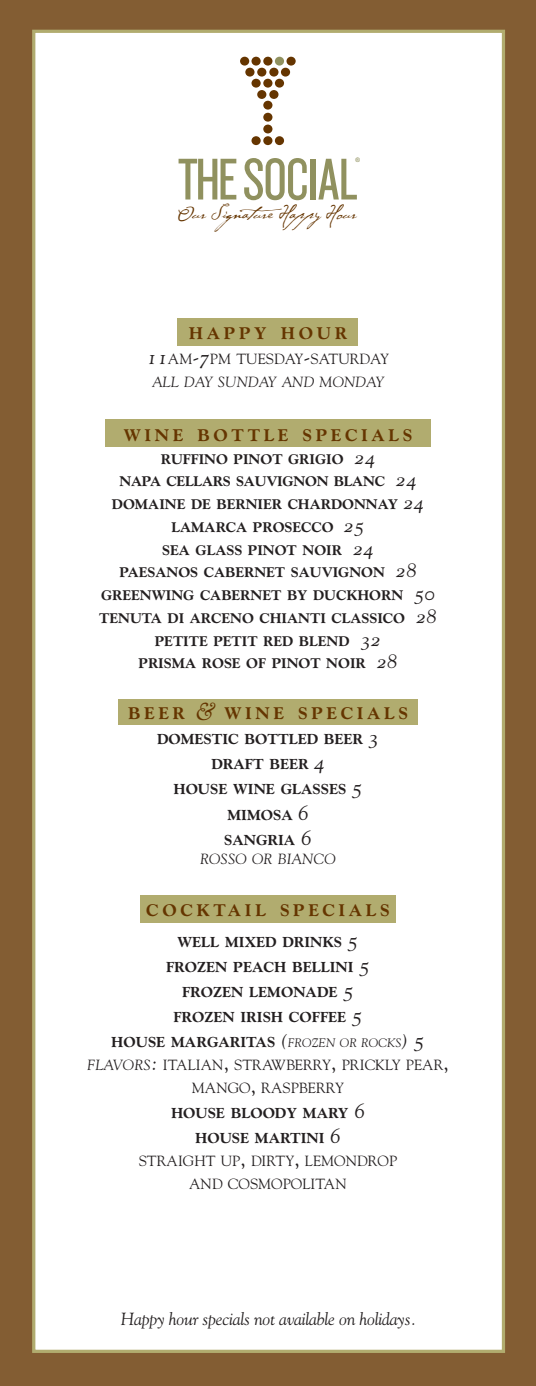
<style>
.page{position:relative;width:536px;height:1386px;background:#835d33}
.page>*{position:absolute;margin:0;border:0;box-sizing:border-box;transform-origin:0 0}
.t1{font:19.95px "Cezanne";color:#653500}
.t2{font:italic 17.5px "Goudy";letter-spacing:-.01em;color:#231f20}
.t3{font:800 17.15px "Goudy";letter-spacing:.215em;color:#653500}
.t4{font:800 14.7px "Goudy";color:#231f20}
.t5{font:14.7px/22.8px "Goudy";color:#231f20;text-align:center}
.t6{font:14.7px/22.8px "Goudy Italic Os F";color:#231f20;text-align:center}
.t7{font:italic 14.7px/19.2px "Goudy";color:#231f20;text-align:center}
.t8{font:800 14.17px "Goudy";color:#231f20}
.t9{font:800 6.12px "Gill Sans";color:#90915f}
.s1{font-size:21px}
.s2{font-family:"Goudy"}
.s3{font-family:"Goudy";font-size:21px}
.s4{font-family:"Goudy Italic Os F";font-weight:400;font-size:20.3px}
.s5{font-family:"Goudy Italic Os F";font-weight:400;font-size:24.5px}
.s6{font-family:"Goudy Italic Os F";font-weight:400;font-size:21px}
.s7{font-weight:800;font-style:normal}
.s8{font-family:"Goudy Italic Os F";font-style:normal;font-size:21px}
.s9{font-weight:400;font-style:italic;font-size:17.5px}
.s10{font-weight:400;font-style:italic;font-size:12.25px}
.s11{font-family:"Goudy Italic Os F"}
.s12{font-family:"Goudy Italic Os F";font-size:21px}
</style>
<div class="page">
<div style="left:32px;top:30px;width:473px;height:1323px;background:#fff;border:3px solid #b1ac6f"></div>
<div style="left:118px;top:699px;width:300px;height:26px;background:#b1ac6f"></div>
<div style="left:105px;top:419px;width:325px;height:27px;background:#b1ac6f"></div>
<div style="left:140px;top:896px;width:255px;height:27px;background:#b1ac6f"></div>
<div style="left:178px;top:319px;width:180px;height:27px;background:#b1ac6f"></div>
<div style="left:245px;top:68px;width:9px;height:9px;background:#653500;border-radius:50%"></div>
<div style="left:263px;top:57px;width:9px;height:9px;background:#653500;border-radius:50%"></div>
<div style="left:275px;top:57px;width:9px;height:9px;background:#90915f;border-radius:50%"></div>
<div style="left:269px;top:68px;width:9px;height:9px;background:#653500;border-radius:50%"></div>
<div style="left:251px;top:57px;width:9px;height:9px;background:#653500;border-radius:50%"></div>
<div style="left:257px;top:68px;width:9px;height:9px;background:#653500;border-radius:50%"></div>
<div style="left:251px;top:79px;width:9px;height:9px;background:#653500;border-radius:50%"></div>
<div style="left:286px;top:57px;width:9px;height:9px;background:#653500;border-radius:50%"></div>
<div style="left:281px;top:68px;width:9px;height:9px;background:#653500;border-radius:50%"></div>
<div style="left:240px;top:57px;width:9px;height:9px;background:#653500;border-radius:50%"></div>
<div style="left:263px;top:79px;width:9px;height:9px;background:#653500;border-radius:50%"></div>
<div style="left:275px;top:79px;width:9px;height:9px;background:#653500;border-radius:50%"></div>
<div style="left:257px;top:90px;width:9px;height:9px;background:#653500;border-radius:50%"></div>
<div style="left:269px;top:90px;width:9px;height:9px;background:#653500;border-radius:50%"></div>
<div style="left:263px;top:101px;width:9px;height:9px;background:#653500;border-radius:50%"></div>
<div style="left:263px;top:113px;width:9px;height:9px;background:#653500;border-radius:50%"></div>
<div style="left:263px;top:136px;width:9px;height:9px;background:#653500;border-radius:50%"></div>
<div style="left:251px;top:136px;width:9px;height:9px;background:#653500;border-radius:50%"></div>
<div style="left:275px;top:136px;width:9px;height:9px;background:#653500;border-radius:50%"></div>
<div style="left:263px;top:125px;width:9px;height:8px;background:#653500;border-radius:50%"></div>
<svg style="left:178px;top:159px;width:58px;height:41px"></svg>
<svg style="left:244px;top:158px;width:62px;height:42px"></svg>
<div style="left:310px;top:159px;width:5px;height:41px;background:#90915f"></div>
<svg style="left:318px;top:159px;width:39px;height:41px"></svg>
<p class="t9" style="left:355px;top:155px;width:6px">®</p>
<p class="t1" style="left:177px;top:200px;width:181px">Our Signature Happy Hour</p>
<p class="t3" style="left:189px;top:323px;width:160px">HAPPY HOUR</p>
<p class="t6" style="left:147px;top:347px;width:243px"><span class="s1">11</span><span class="s2">AM</span><span class="s3">-</span><span class="s1">7</span><span class="s2">PM TUESDAY</span><span class="s3">-</span><span class="s2">SATURDAY<br></span>ALL DAY SUNDAY AND MONDAY</p>
<p class="t3" style="left:124px;top:425px;width:290px">WINE BOTTLE SPECIALS</p>
<p class="t8" style="left:161px;top:450px;width:216px">RUFFINO PINOT GRIGIO <span class="s4">24</span></p>
<p class="t8" style="left:119px;top:473px;width:298px">NAPA CELLARS SAUVIGNON BLANC <span class="s4">24</span></p>
<p class="t8" style="left:112px;top:496px;width:313px">DOMAINE DE BERNIER CHARDONNAY <span class="s4">24</span></p>
<p class="t8" style="left:171px;top:519px;width:194px">LAMARCA PROSECCO <span class="s4">25</span></p>
<p class="t8" style="left:162px;top:541px;width:213px">SEA GLASS PINOT NOIR <span class="s4">24</span></p>
<p class="t8" style="left:119px;top:564px;width:298px">PAESANOS CABERNET SAUVIGNON <span class="s4">28</span></p>
<p class="t8" style="left:101px;top:587px;width:335px">GREENWING CABERNET BY DUCKHORN <span class="s4">50</span></p>
<p class="t8" style="left:99px;top:610px;width:339px">TENUTA DI ARCENO CHIANTI CLASSICO <span class="s4">28</span></p>
<p class="t8" style="left:155px;top:632px;width:228px">PETITE PETIT RED BLEND <span class="s4">32</span></p>
<p class="t8" style="left:138px;top:655px;width:260px">PRISMA ROSE OF PINOT NOIR <span class="s4">28</span></p>
<p class="t3" style="left:128px;top:703px;width:281px">BEER <span class="s5">&amp;</span> WINE SPECIALS</p>
<p class="t4" style="left:157px;top:730px;width:223px">DOMESTIC BOTTLED BEER <span class="s6">3</span></p>
<p class="t4" style="left:211px;top:756px;width:115px">DRAFT BEER <span class="s6">4</span></p>
<p class="t4" style="left:173px;top:781px;width:190px">HOUSE WINE GLASSES <span class="s6">5</span></p>
<p class="t4" style="left:227px;top:806px;width:83px">MIMOSA <span class="s6">6</span></p>
<p class="t7" style="left:200px;top:830px;width:137px"><span class="s7">SANGRIA</span> <span class="s8">6<br></span>ROSSO OR BIANCO</p>
<p class="t3" style="left:146px;top:900px;width:245px">COCKTAIL SPECIALS</p>
<p class="t4" style="left:177px;top:933px;width:182px">WELL MIXED DRINKS <span class="s6">5</span></p>
<p class="t4" style="left:166px;top:958px;width:205px">FROZEN PEACH BELLINI <span class="s6">5</span></p>
<p class="t4" style="left:182px;top:983px;width:173px">FROZEN LEMONADE <span class="s6">5</span></p>
<p class="t4" style="left:173px;top:1009px;width:190px">FROZEN IRISH COFFEE <span class="s6">5</span></p>
<p class="t4" style="left:111px;top:1034px;width:315px">HOUSE MARGARITAS <span class="s9">(</span><span class="s10">FROZEN OR ROCKS</span><span class="s9">)</span> <span class="s6">5</span></p>
<p class="t5" style="left:87px;top:1053px;width:363px"><span class="s11">FLAVORS</span><span class="s12">:</span> ITALIAN<span class="s1">,</span> STRAWBERRY<span class="s1">,</span> PRICKLY PEAR<span class="s1">,<br></span>MANGO<span class="s1">,</span> RASPBERRY</p>
<p class="t4" style="left:171px;top:1104px;width:195px">HOUSE BLOODY MARY <span class="s6">6</span></p>
<p class="t4" style="left:195px;top:1130px;width:147px">HOUSE MARTINI <span class="s6">6</span></p>
<p class="t5" style="left:139px;top:1149px;width:260px">STRAIGHT UP<span class="s1">,</span> DIRTY<span class="s1">,</span> LEMONDROP<br>AND COSMOPOLITAN</p>
<p class="t2" style="left:121px;top:1309px;width:297px">Happy hour specials not available on holidays.</p>
</div>
